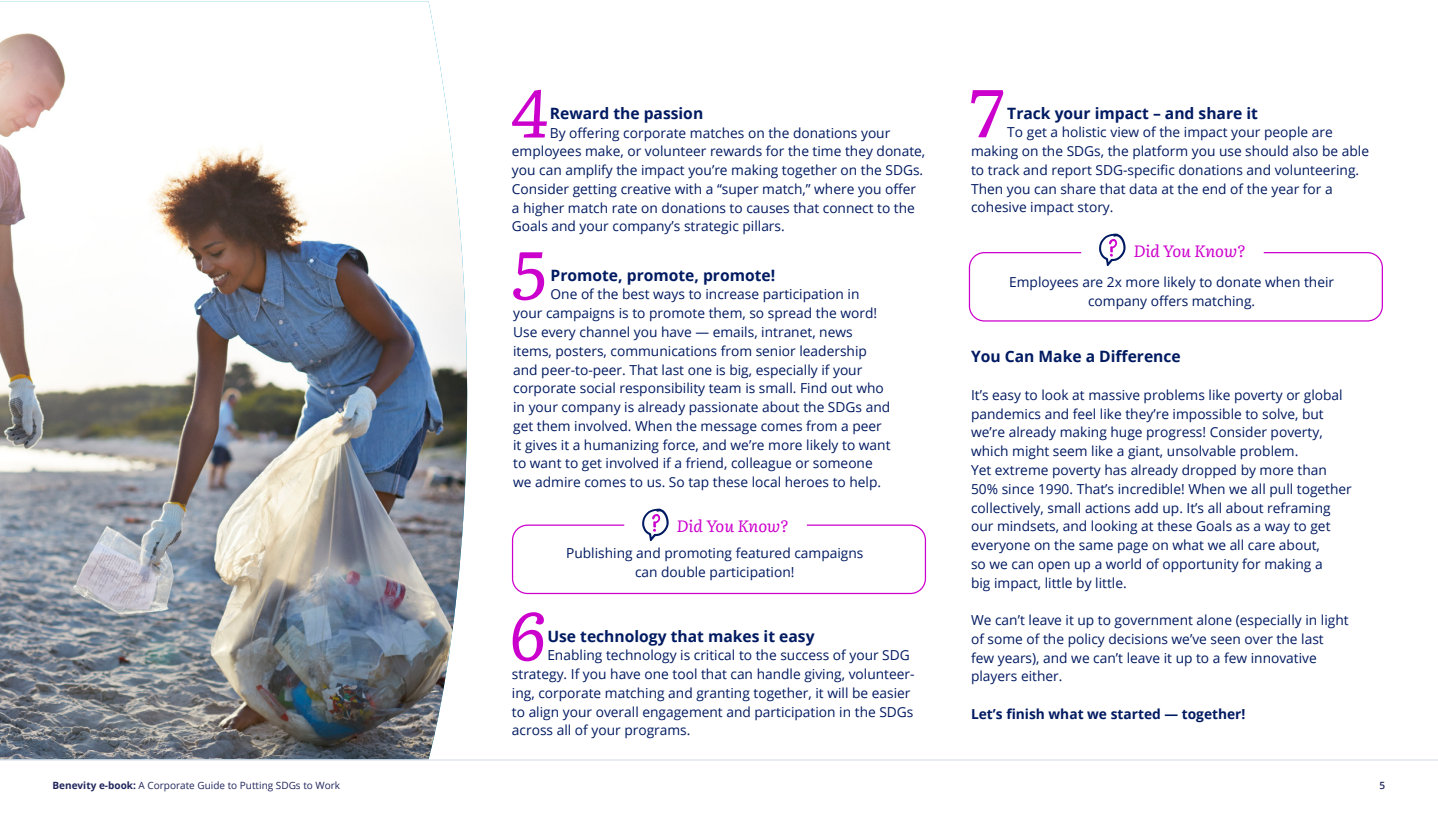
<style>
.page{position:relative;width:1438px;height:813px;background:#fff}
.page>*{position:absolute;margin:0;border:0;box-sizing:border-box;transform-origin:0 0}
.t1{font:italic 67.38px "Literata";color:#c0c}
.t2{font:italic 16.38px "Literata";color:#c0c}
.t3{font:700 15.62px "Open Sans";color:#001a61}
.t4{font:13.75px/18.8px "Open Sans";color:#001a61}
.t5{font:700 13.75px "Open Sans";color:#001a61}
.t6{font:10px "Open Sans";color:#20265c}
.t7{font:600 10px "Open Sans";color:#20265c}
.s1{font-weight:700}
</style>
<div class="page">
<img style="left:0;top:1px;width:468px;height:758px">
<svg style="left:642px;top:508px;width:26px;height:33px"></svg>
<svg style="left:1099px;top:233px;width:26px;height:33px"></svg>
<div style="left:512px;top:524px;width:414px;height:70px;border:1px solid #c0c;border-radius:15px"></div>
<div style="left:968px;top:252px;width:414px;height:69px;border:1px solid #c0c;border-radius:15px"></div>
<hr style="left:0;top:759px;width:1438px;height:1px;background:#d9dee8">
<h1 class="t1" style="left:511px;top:61px;width:41px">4</h1>
<p class="t3" style="left:550px;top:102px;width:155px">Reward the passion</p>
<p class="t4" style="left:512px;top:123px;width:415px;text-indent:38px">By offering corporate matches on the donations your employees make, or volunteer rewards for the time they donate, you can amplify the impact you’re making together on the SDGs.<br>Consider getting creative with a “super match,” where you offer a higher match rate on donations to causes that connect to the Goals and your company’s strategic pillars.</p>
<h1 class="t1" style="left:511px;top:223px;width:41px">5</h1>
<p class="t3" style="left:550px;top:264px;width:226px">Promote, promote, promote!</p>
<p class="t4" style="left:513px;top:285px;width:379px;text-indent:37px">One of the best ways to increase participation in your campaigns is to promote them, so spread the word!<br>Use every channel you have — emails, intranet, news items, posters, communications from senior leadership and peer-to-peer. That last one is big, especially if your corporate social responsibility team is small. Find out who in your company is already passionate about the SDGs and get them involved. When the message comes from a peer it gives it a humanizing force, and we’re more likely to want to want to get involved if a friend, colleague or someone we admire comes to us. So tap these local heroes to help.</p>
<p class="t2" style="left:676px;top:514px;width:114px">Did You Know?</p>
<p class="t4" style="left:566px;top:543px;width:299px;text-align:center">Publishing and promoting featured campaigns can double participation!</p>
<h1 class="t1" style="left:508px;top:583px;width:41px">6</h1>
<p class="t3" style="left:547px;top:625px;width:269px">Use technology that makes it easy</p>
<p class="t4" style="left:512px;top:645px;width:404px;text-indent:35px">Enabling technology is critical to the success of your SDG strategy. If you have one tool that can handle giving, volunteer&shy;ing, corporate matching and granting together, it will be easier to align your overall engagement and participation in the SDGs across all of your programs.</p>
<h1 class="t1" style="left:968px;top:61px;width:41px">7</h1>
<p class="t3" style="left:1007px;top:102px;width:252px">Track your impact – and share it</p>
<p class="t4" style="left:971px;top:122px;width:399px;text-indent:36px">To get a holistic view of the impact your people are making on the SDGs, the platform you use should also be able to track and report SDG-specific donations and volunteering.<br>Then you can share that data at the end of the year for a cohesive impact story.</p>
<p class="t2" style="left:1133px;top:239px;width:114px">Did You Know?</p>
<p class="t4" style="left:1009px;top:272px;width:326px;text-align:center">Employees are 2x more likely to donate when their company offers matching.</p>
<p class="t3" style="left:971px;top:346px;width:211px">You Can Make a Difference</p>
<p class="t4" style="left:971px;top:385px;width:382px">It’s easy to look at massive problems like poverty or global pandemics and feel like they’re impossible to solve, but we’re already making huge progress! Consider poverty, which might seem like a giant, unsolvable problem.<br>Yet extreme poverty has already dropped by more than 50% since 1990. That’s incredible! When we all pull together collectively, small actions add up. It’s all about reframing our mindsets, and looking at these Goals as a way to get everyone on the same page on what we all care about,<br>so we can open up a world of opportunity for making a<br>big impact, little by little.</p>
<p class="t4" style="left:971px;top:610px;width:379px">We can’t leave it up to government alone (especially in light of some of the policy decisions we’ve seen over the last few years), and we can’t leave it up to a few innovative players either.</p>
<p class="t5" style="left:971px;top:704px;width:276px">Let’s finish what we started — together!</p>
<p class="t6" style="left:52px;top:778px;width:289px"><span class="s1">Benevity e-book:</span> A Corporate Guide to Putting SDGs to Work</p>
<p class="t7" style="left:1379px;top:778px;width:7px">5</p>
</div>
